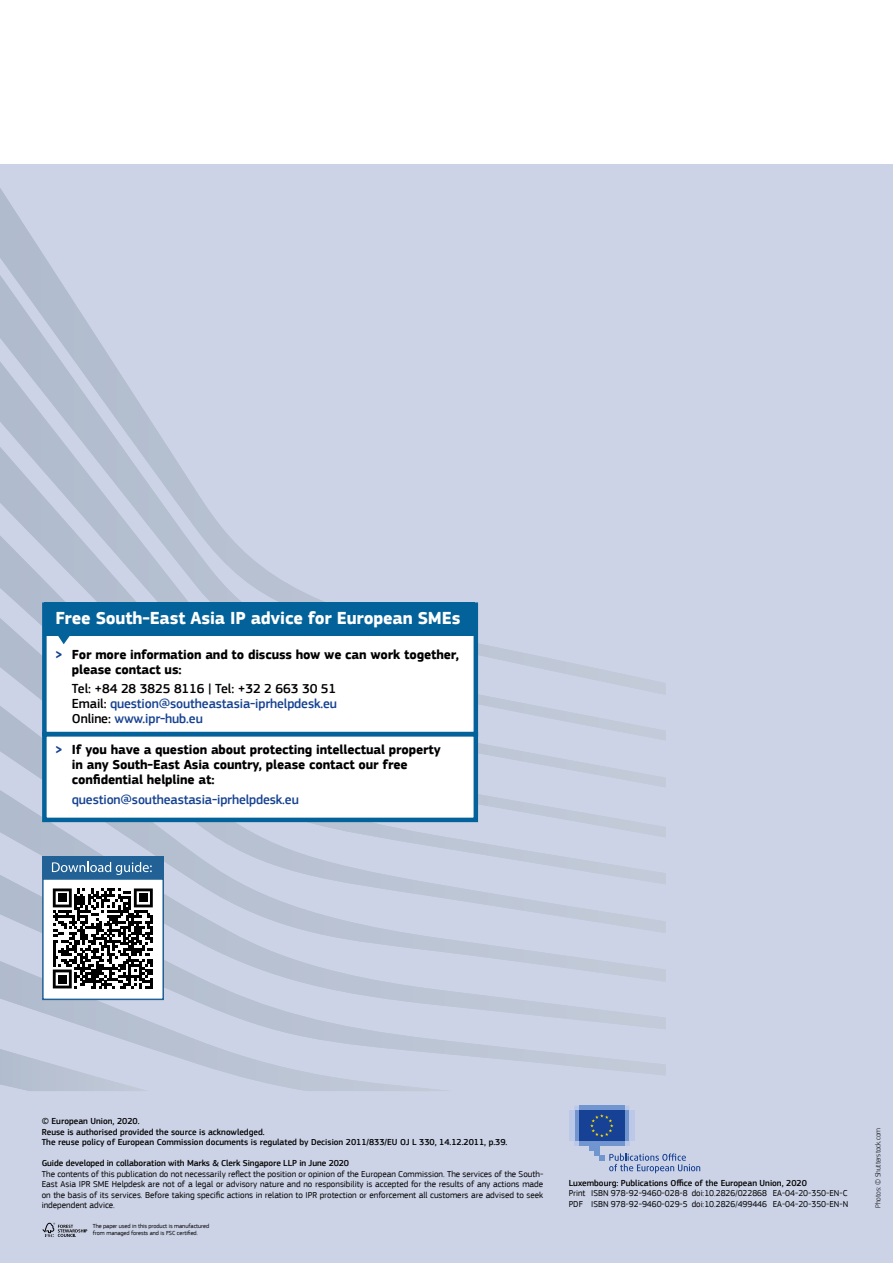
<style>
.page{position:relative;width:893px;height:1263px;background:#fff}
.page>*{position:absolute;margin:0;border:0;box-sizing:border-box;transform-origin:0 0}
.t1{font:700 18px "EC Square Sans Pro";letter-spacing:-.01em;color:#fff}
.t2{font:700 13.5px/15px "EC Square Sans Pro";letter-spacing:-.01em;color:#000}
.t3{font:500 13.5px/15px "EC Square Sans Pro";letter-spacing:-.01em;color:#164291;text-align:justify}
.t4{font:9px/10.5px "EC Square Sans Pro";color:#000;text-align:justify}
.t5{font:500 9px/10.5px "EC Square Sans Pro";color:#000}
.t6{font:300 7.5px "EC Square Sans Pro";letter-spacing:-.01em;color:#000}
.t7{font:6.15px/7.4px "EC Square Sans Pro";letter-spacing:-.01em;color:#000}
.s1{font-family:"EC Square Sans Cond Pro";color:#164291}
.s2{color:#000}
</style>
<div class="page">
<div style="left:0;top:120px;width:893px;height:1143px;background:#ccd3e6"></div>
<svg style="left:9px;top:837px;width:597px;height:27px"></svg>
<svg style="left:0;top:864px;width:666px;height:211px"></svg>
<svg style="left:0;top:952px;width:452px;height:139px"></svg>
<svg style="left:0;top:1043px;width:148px;height:48px"></svg>
<svg style="left:0;top:245px;width:95px;height:89px"></svg>
<svg style="left:0;top:334px;width:152px;height:89px"></svg>
<svg style="left:0;top:423px;width:666px;height:414px"></svg>
<svg style="left:40px;top:600px;width:440px;height:130px;background:#b8d2e2"></svg>
<svg style="left:40px;top:730px;width:440px;height:94px;background:#e3edf3"></svg>
<div style="left:43px;top:879px;width:120px;height:120px;background:#fff"></div>
<div style="left:42px;top:856px;width:122px;height:22px;background:#216196"></div>
<div style="left:42px;top:878px;width:122px;height:122px;border:2px solid #216196"></div>
<svg style="left:52px;top:862px;width:100px;height:13px"></svg>
<svg style="left:53px;top:888px;width:100px;height:100px"></svg>
<div style="left:58px;top:894px;width:8px;height:8px;background:#000"></div>
<div style="left:139px;top:894px;width:8px;height:8px;background:#000"></div>
<div style="left:58px;top:975px;width:8px;height:8px;background:#000"></div>
<svg style="left:43px;top:1223px;width:44px;height:14px"></svg>
<div style="left:574px;top:1141px;width:55px;height:5px;background:#bcc8e8"></div>
<div style="left:579px;top:1141px;width:45px;height:5px;background:#7196cf"></div>
<div style="left:624px;top:1111px;width:5px;height:30px;background:#7196cf"></div>
<div style="left:629px;top:1111px;width:5px;height:30px;background:#bcc8e8"></div>
<div style="left:574px;top:1111px;width:5px;height:30px;background:#7196cf"></div>
<div style="left:569px;top:1111px;width:5px;height:30px;background:#bcc8e8"></div>
<div style="left:589px;top:1141px;width:10px;height:10px;background:#7196cf"></div>
<div style="left:594px;top:1141px;width:5px;height:15px;background:#7196cf"></div>
<div style="left:579px;top:1111px;width:45px;height:30px;background:#164194"></div>
<svg style="left:574px;top:1106px;width:55px;height:31px"></svg>
<svg style="left:599px;top:1153px;width:101px;height:20px"></svg>
<div style="left:0;top:0;width:893px;height:164px;background:#fff"></div>
<h1 class="t1" style="left:55px;top:607px;width:406px">Free South-East Asia IP advice for European SMEs</h1>
<h2 class="t2" style="left:72px;top:647px;width:388px;text-indent:-16px"><span class="s1">&gt;</span> For more information and to discuss how we can work together, please contact us:</h2>
<h2 class="t3" style="left:72px;top:681px;width:267px"><span class="s2">Tel: +84 28 3825 8116 | Tel: +32 2 663 30 51<br>Email:</span> question@southeastasia-iprhelpdesk.eu <span class="s2">Online:</span> www.ipr-hub.eu</h2>
<h2 class="t2" style="left:72px;top:743px;width:371px;text-indent:-16px"><span class="s1">&gt;</span> If you have a question about protecting intellectual property in any South-East Asia country, please contact our free confidential helpline at:</h2>
<h2 class="t3" style="left:72px;top:792px;width:228px">question@southeastasia-iprhelpdesk.eu</h2>
<p class="t5" style="left:42px;top:1116px;width:467px">© European Union, 2020.<br>Reuse is authorised provided the source is acknowledged.<br>The reuse policy of European Commission documents is regulated by Decision 2011/833/EU OJ L 330, 14.12.2011, p.39.</p>
<p class="t5" style="left:42px;top:1158px;width:309px">Guide developed in collaboration with Marks &amp; Clerk Singapore LLP in June 2020</p>
<p class="t4" style="left:42px;top:1168px;width:503px">The contents of this publication do not necessarily reflect the position or opinion of the European Commission. The services of the South-East Asia IPR SME Helpdesk are not of a legal or advisory nature and no responsibility is accepted for the results of any actions made on the basis of its services. Before taking specific actions in relation to IPR protection or enforcement all customers are advised to seek independent advice.</p>
<p class="t5" style="left:569px;top:1178px;width:240px">Luxembourg: Publications Office of the European Union, 2020</p>
<p class="t4" style="left:569px;top:1188px;width:281px">Print ISBN 978-92-9460-028-8 doi:10.2826/022868 EA-04-20-350-EN-C<br>PDF ISBN 978-92-9460-029-5 doi:10.2826/499446 EA-04-20-350-EN-N</p>
<p class="t7" style="left:93px;top:1222px;width:118px">The paper used in this product is manufactured from managed forests and is FSC certified.</p>
<p class="t6" style="left:874px;top:1208px;width:81px;rotate:-90deg">Photos: © Shutterstock.com</p>
</div>
